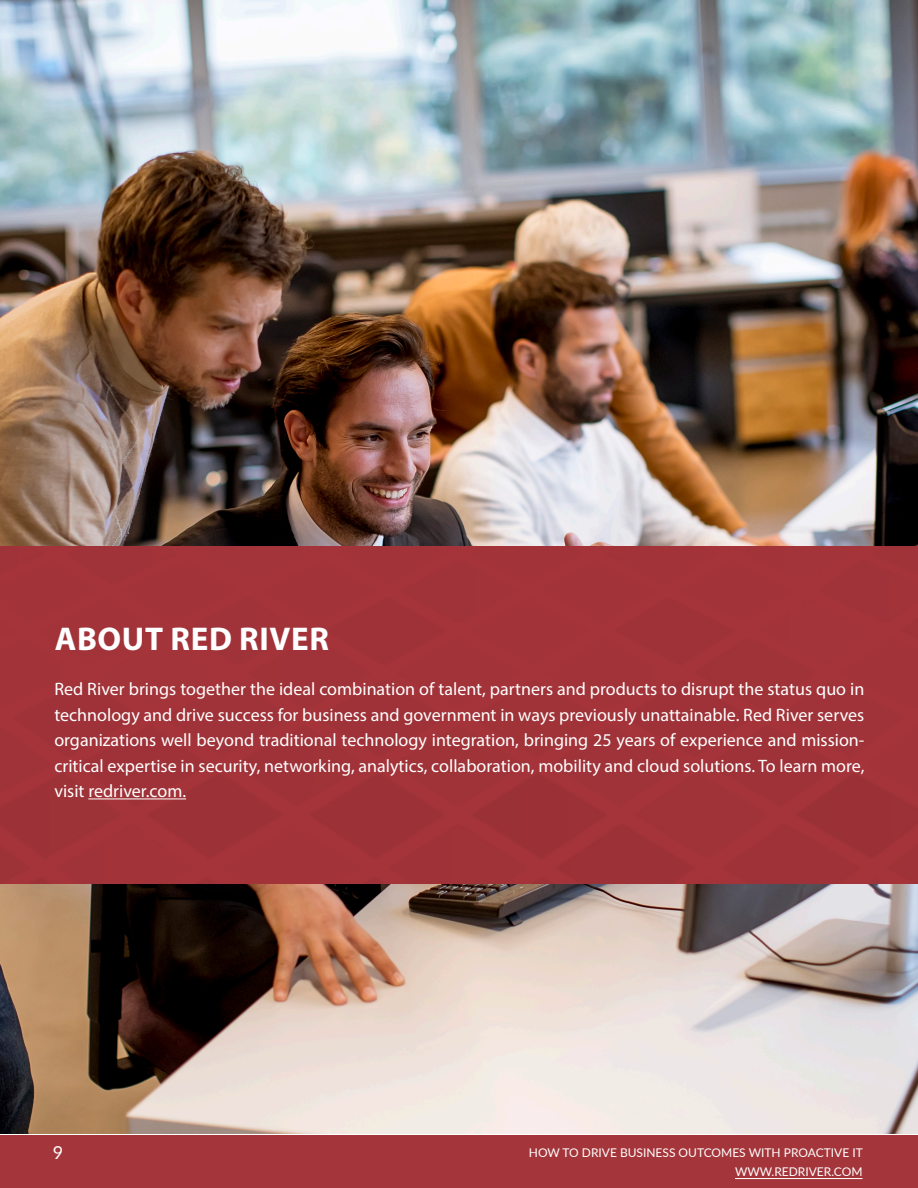
<style>
.page{position:relative;width:918px;height:1188px;background:#fff}
.page>*{position:absolute;margin:0;border:0;box-sizing:border-box;transform-origin:0 0}
.t1{font:700 33px "Myriad Pro";letter-spacing:.02em;color:#fff}
.t2{font:18px/25.5px "Myriad Pro";color:#fff;text-align:justify}
.t3{font:18px "Lato";color:#fff}
.t4{font:12px "Lato";color:#fff}
</style>
<div class="page">
<div style="left:0;top:1135px;width:918px;height:53px;background:#a4353a"></div>
<hr style="left:735px;top:1178px;width:127px;height:1px;background:#fff">
<img style="left:0;top:0;width:918px;height:1134px">
<div style="left:0;top:547px;width:918px;height:336px;background:#a13339"></div>
<hr style="left:88px;top:798px;width:98px;height:1px;background:#fff">
<p class="t1" style="left:55px;top:617px;width:276px">ABOUT RED RIVER</p>
<p class="t2" style="left:54px;top:676px;width:812px">Red River brings together the ideal combination of talent, partners and products to disrupt the status quo in technology and drive success for business and government in ways previously unattainable. Red River serves organizations well beyond traditional technology integration, bringing 25 years of experience and mission&shy;critical expertise in security, networking, analytics, collaboration, mobility and cloud solutions. To learn more, visit redriver.com.</p>
<p class="t3" style="left:53px;top:1140px;width:12px">9</p>
<p class="t4" style="left:529px;top:1144px;width:335px">HOW TO DRIVE BUSINESS OUTCOMES WITH PROACTIVE IT</p>
<p class="t4" style="left:735px;top:1163px;width:129px">WWW.REDRIVER.COM</p>
</div>
